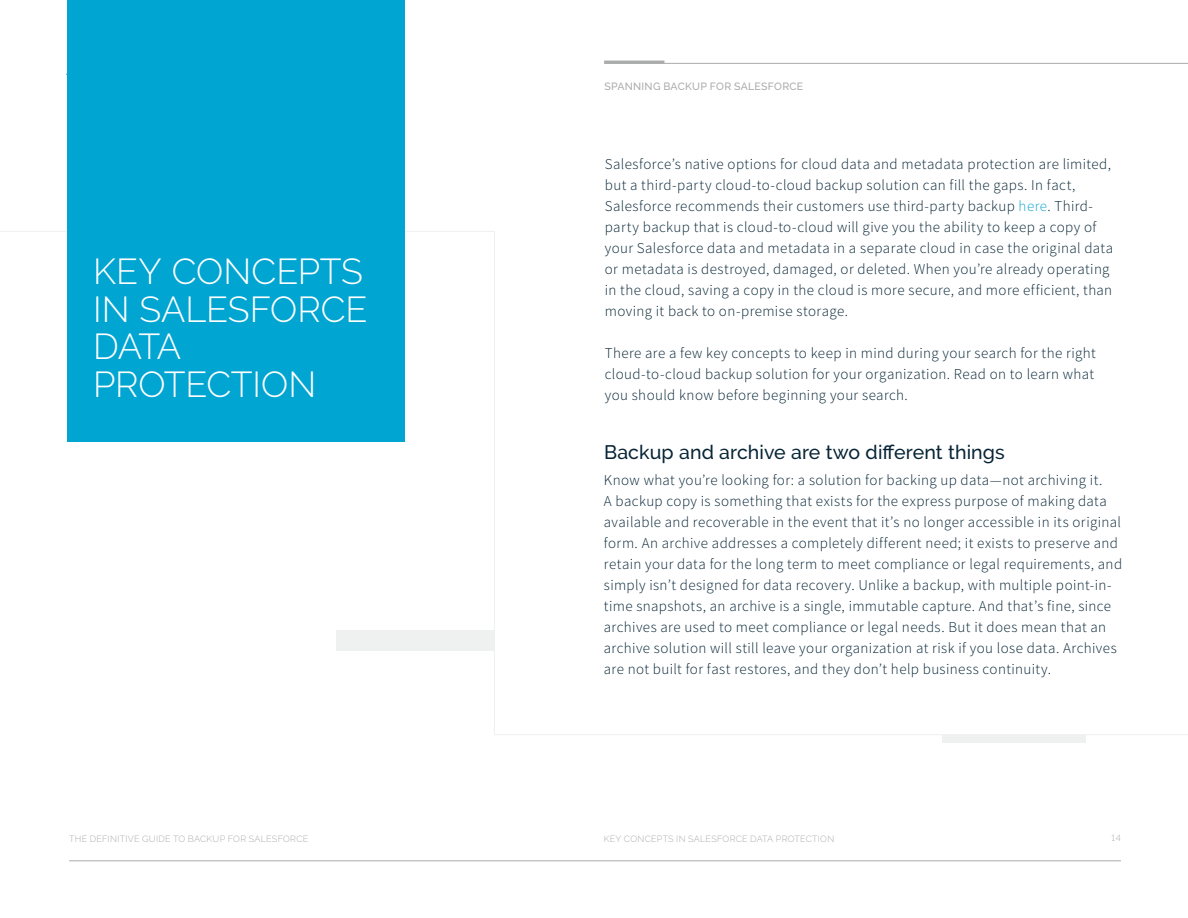
<style>
.page{position:relative;width:1188px;height:918px;background:#fff}
.page>*{position:absolute;margin:0;border:0;box-sizing:border-box;transform-origin:0 0}
.t1{font:300 36px/37.5px "Raleway";letter-spacing:-.005em;color:#fff}
.t2{font:500 19.5px "Raleway";letter-spacing:.005em;color:#062435}
.t3{font:300 15px/21px "Source Sans Pro";letter-spacing:.025em;color:#062435}
.t4{font:500 10.5px "Raleway";letter-spacing:.025em;color:#aaabab}
.t5{font:300 9px "Raleway";letter-spacing:.03em;color:#aaabab}
.s1{color:#10a5d3}
</style>
<div class="page">
<hr style="left:69px;top:860px;width:1052px;height:1px;background:#aaabab">
<hr style="left:604px;top:61px;width:60px;height:3px;background:#aaabab">
<hr style="left:604px;top:63px;width:584px;height:1px;background:#aaabab">
<div style="left:68px;top:0;width:337px;height:441px;background:#00a5d2"></div>
<div style="left:336px;top:630px;width:158px;height:21px;background:#eff0f0"></div>
<div style="left:943px;top:735px;width:143px;height:7px;background:#eff0f0"></div>
<p class="t1" style="left:93px;top:253px;width:276px">KEY CONCEPTS<br>IN SALESFORCE<br>DATA<br>PROTECTION</p>
<p class="t4" style="left:604px;top:80px;width:200px">SPANNING BACKUP FOR SALESFORCE</p>
<p class="t3" style="left:605px;top:154px;width:510px">Salesforce’s native options for cloud data and metadata protection are limited, but a third-party cloud-to-cloud backup solution can fill the gaps. In fact, Salesforce recommends their customers use third-party backup <span class="s1">here</span>. Third&shy;party backup that is cloud-to-cloud will give you the ability to keep a copy of your Salesforce data and metadata in a separate cloud in case the original data or metadata is destroyed, damaged, or deleted. When you’re already operating in the cloud, saving a copy in the cloud is more secure, and more efficient, than moving it back to on-premise storage.</p>
<p class="t3" style="left:605px;top:343px;width:493px;text-align:justify">There are a few key concepts to keep in mind during your search for the right cloud-to-cloud backup solution for your organization. Read on to learn what you should know before beginning your search.</p>
<p class="t2" style="left:604px;top:441px;width:402px">Backup and archive are two different things</p>
<p class="t3" style="left:604px;top:470px;width:520px">Know what you’re looking for: a solution for backing up data—not archiving it.<br>A backup copy is something that exists for the express purpose of making data available and recoverable in the event that it’s no longer accessible in its original form. An archive addresses a completely different need; it exists to preserve and retain your data for the long term to meet compliance or legal requirements, and simply isn’t designed for data recovery. Unlike a backup, with multiple point-in&shy;time snapshots, an archive is a single, immutable capture. And that’s fine, since archives are used to meet compliance or legal needs. But it does mean that an archive solution will still leave your organization at risk if you lose data. Archives are not built for fast restores, and they don’t help business continuity.</p>
<p class="t5" style="left:69px;top:834px;width:241px">THE DEFINITIVE GUIDE TO BACKUP FOR SALESFORCE</p>
<p class="t5" style="left:604px;top:834px;width:232px">KEY CONCEPTS IN SALESFORCE DATA PROTECTION</p>
<p class="t5" style="left:1111px;top:832px;width:11px">14</p>
</div>
